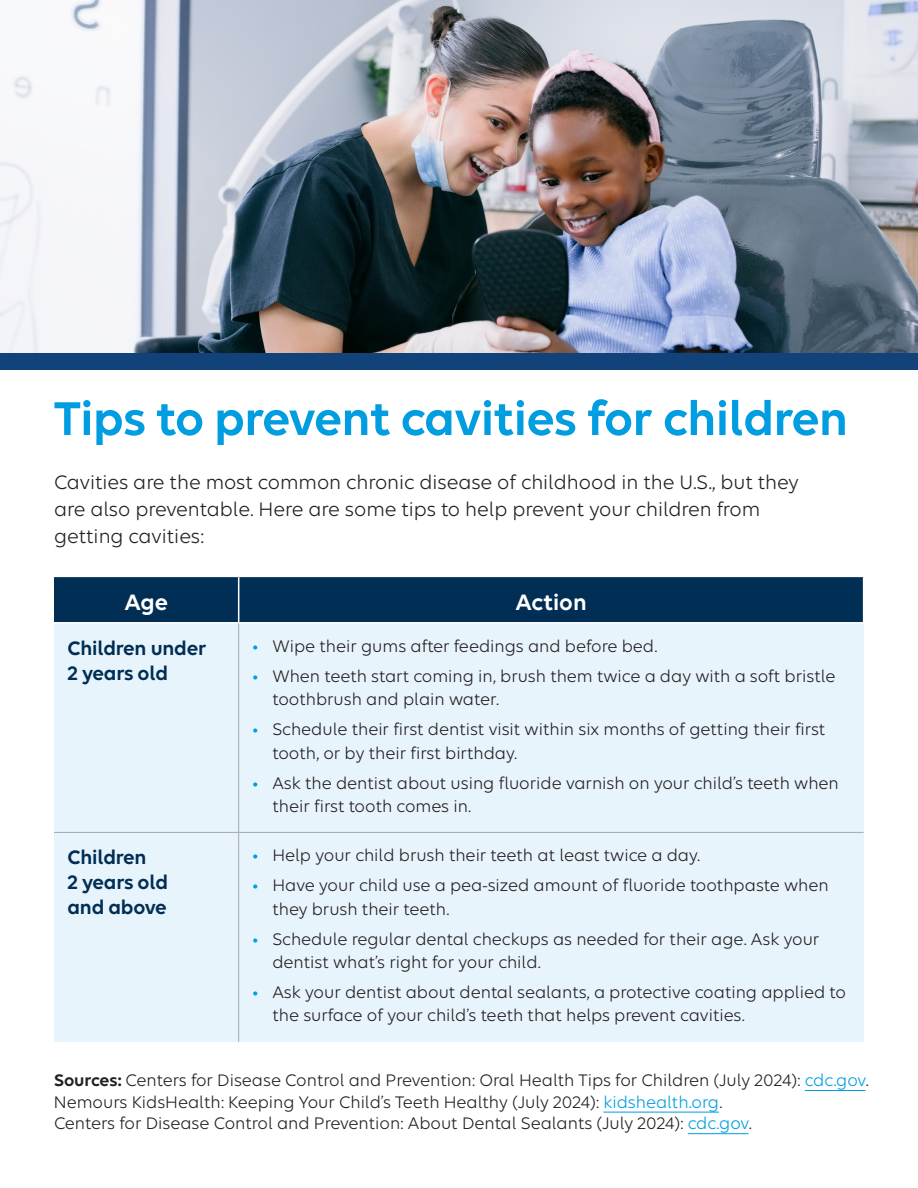
<style>
.page{position:relative;width:918px;height:1188px;background:#fff}
.page>*{position:absolute;margin:0;border:0;box-sizing:border-box;transform-origin:0 0}
.t1{font:600 51px "Elevance Sans";letter-spacing:-.01em;color:#009de0}
.t2{font:600 24px "Elevance Sans";color:#fff}
.t3{font:21px/27px "Elevance Sans";color:#231f20}
.t4{font:600 21px/25.2px "Elevance Sans";letter-spacing:-.01em;color:#002e54}
.t5{font:18px/23.2px "Elevance Sans";color:#231f20}
.s1{color:#009de0}
.s2{font-weight:600}
</style>
<div class="page">
<hr style="left:805px;top:1090px;width:61px;height:1px;background:#009de0">
<hr style="left:603px;top:1112px;width:116px;height:1px;background:#009de0">
<hr style="left:688px;top:1133px;width:61px;height:1px;background:#009de0">
<div style="left:54px;top:576px;width:185px;height:47px;background:#002e54"></div>
<div style="left:239px;top:576px;width:625px;height:47px;background:#002e54"></div>
<div style="left:54px;top:623px;width:185px;height:209px;background:#e8f4fb"></div>
<div style="left:239px;top:623px;width:625px;height:209px;background:#e8f4fb"></div>
<div style="left:54px;top:832px;width:185px;height:210px;background:#e8f4fb"></div>
<div style="left:239px;top:832px;width:625px;height:210px;background:#e8f4fb"></div>
<hr style="left:54px;top:576px;width:185px;height:1px;background:#fff">
<hr style="left:239px;top:576px;width:625px;height:1px;background:#fff">
<hr style="left:54px;top:622px;width:185px;height:2px;background:#fff">
<hr style="left:239px;top:622px;width:625px;height:2px;background:#fff">
<hr style="left:238px;top:577px;width:1px;height:45px;background:#fff">
<hr style="left:54px;top:832px;width:185px;height:1px;background:#a7a8aa">
<hr style="left:239px;top:832px;width:625px;height:1px;background:#a7a8aa">
<hr style="left:863px;top:577px;width:1px;height:45px;background:#fff">
<hr style="left:238px;top:624px;width:1px;height:208px;background:#a7a8aa">
<hr style="left:238px;top:833px;width:1px;height:209px;background:#a7a8aa">
<img style="left:0;top:0;width:918px;height:354px">
<div style="left:0;top:354px;width:918px;height:16px;background:#11437a"></div>
<h2 class="t1" style="left:54px;top:388px;width:796px">Tips to prevent cavities for children</h2>
<p class="t3" style="left:54px;top:468px;width:746px">Cavities are the most common chronic disease of childhood in the U.S., but they are also preventable. Here are some tips to help prevent your children from getting cavities:</p>
<p class="t2" style="left:125px;top:588px;width:45px">Age</p>
<p class="t2" style="left:516px;top:588px;width:73px">Action</p>
<p class="t4" style="left:68px;top:635px;width:140px">Children under<br>2 years old</p>
<p class="t5" style="left:252px;top:634px;width:407px"><span class="s1">•</span> Wipe their gums after feedings and before bed.</p>
<p class="t5" style="left:272px;top:664px;width:565px;text-indent:-20px"><span class="s1">•</span> When teeth start coming in, brush them twice a day with a soft bristle toothbrush and plain water.</p>
<p class="t5" style="left:272px;top:717px;width:554px;text-indent:-20px"><span class="s1">•</span> Schedule their first dentist visit within six months of getting their first tooth, or by their first birthday.</p>
<p class="t5" style="left:272px;top:771px;width:568px;text-indent:-20px"><span class="s1">•</span> Ask the dentist about using fluoride varnish on your child’s teeth when their first tooth comes in.</p>
<p class="t4" style="left:68px;top:844px;width:102px">Children<br>2 years old and above</p>
<p class="t5" style="left:252px;top:843px;width:450px"><span class="s1">•</span> Help your child brush their teeth at least twice a day.</p>
<p class="t5" style="left:272px;top:873px;width:558px;text-indent:-20px"><span class="s1">•</span> Have your child use a pea-sized amount of fluoride toothpaste when they brush their teeth.</p>
<p class="t5" style="left:272px;top:927px;width:548px;text-indent:-20px"><span class="s1">•</span> Schedule regular dental checkups as needed for their age. Ask your dentist what’s right for your child.</p>
<p class="t5" style="left:272px;top:980px;width:575px;text-indent:-20px"><span class="s1">•</span> Ask your dentist about dental sealants, a protective coating applied to the surface of your child’s teeth that helps prevent cavities.</p>
<p class="t5" style="left:54px;top:1068px;width:816px"><span class="s2">Sources:</span> Centers for Disease Control and Prevention: Oral Health Tips for Children (July 2024): <span class="s1">cdc.gov</span>.</p>
<p class="t5" style="left:54px;top:1089px;width:670px">Nemours KidsHealth: Keeping Your Child’s Teeth Healthy (July 2024): <span class="s1">kidshealth.org</span>.</p>
<p class="t5" style="left:54px;top:1111px;width:699px">Centers for Disease Control and Prevention: About Dental Sealants (July 2024): <span class="s1">cdc.gov</span>.</p>
</div>
